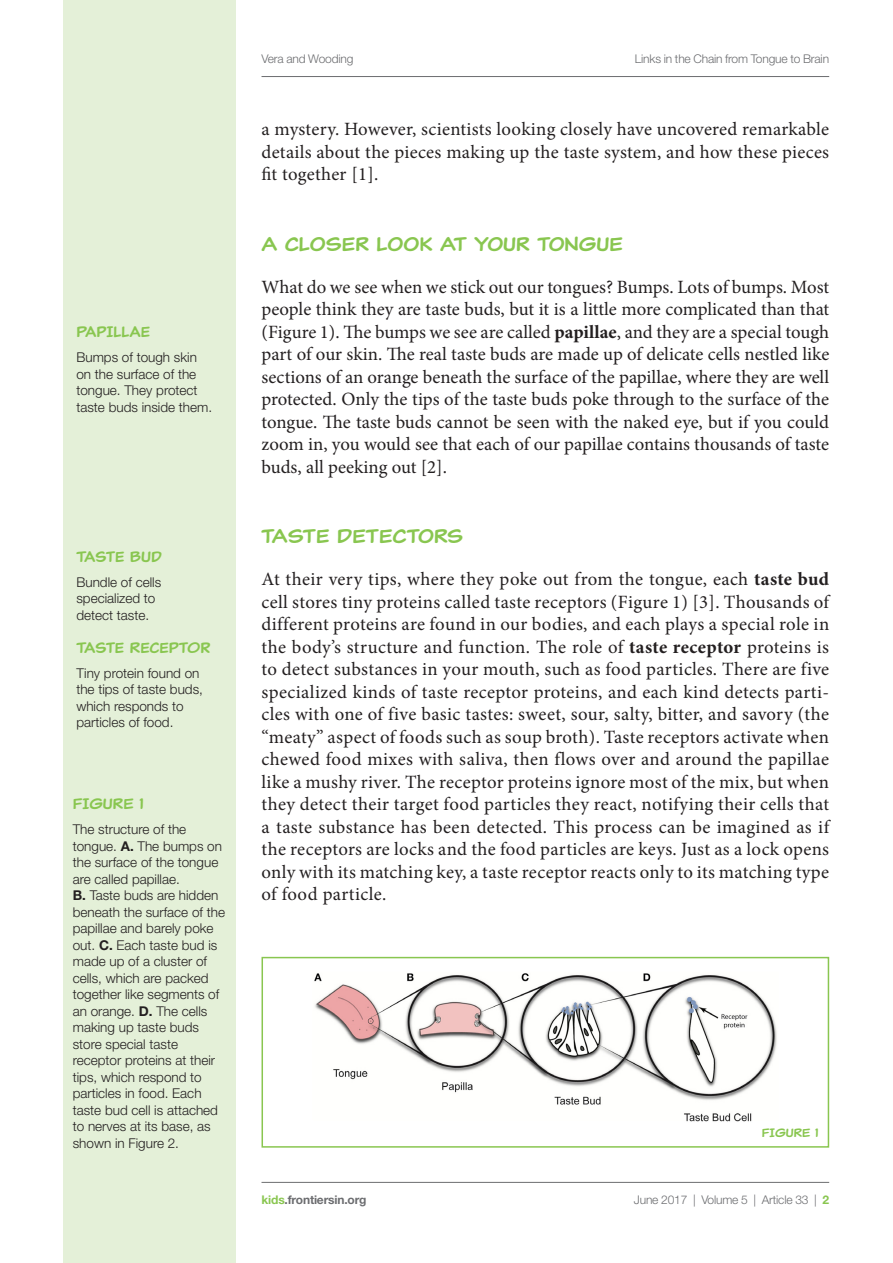
<style>
.page{position:relative;width:893px;height:1263px;background:#fff}
.page>*{position:absolute;margin:0;border:0;box-sizing:border-box;transform-origin:0 0}
.t1{font:19.5px "Classic Comic";color:#89c650}
.t2{font:18.75px/22.5px "Minion Pro";letter-spacing:.01em;color:#231f20;text-align:justify}
.t3{font:15px "Classic Comic";color:#89c650}
.t4{font:300 13.5px/16.5px "Helvetica Neue LT Std";color:#231f20}
.t5{font:300 12px "Helvetica Neue LT Std";letter-spacing:-.015em;color:#6c6d70}
.t6{font:700 12px "Helvetica Neue LT Std";letter-spacing:-.015em;color:#6c6d70}
.t7{font:12px "Classic Comic";color:#89c650}
.s1{font-weight:700}
.s2{color:#89c650}
.s3{font-weight:700;color:#89c650}
</style>
<div class="page">
<hr style="left:261px;top:76px;width:568px;height:1px;background:#6c6d70">
<div style="left:64px;top:0;width:172px;height:1263px;background:#e4f0d8"></div>
<hr style="left:261px;top:1182px;width:568px;height:1px;background:#6c6d70">
<img style="left:314px;top:973px;width:463px;height:149px">
<div style="left:261px;top:957px;width:568px;height:191px;border:2px solid #89c650"></div>
<p class="t3" style="left:76px;top:322px;width:75px">PAPILLAE</p>
<p class="t4" style="left:76px;top:349px;width:137px">Bumps of tough skin on the surface of the tongue. They protect taste buds inside them.</p>
<p class="t3" style="left:76px;top:547px;width:87px">TASTE BUD</p>
<p class="t4" style="left:76px;top:573px;width:86px">Bundle of cells specialized to detect taste.</p>
<p class="t3" style="left:76px;top:637px;width:136px">TASTE RECEPTOR</p>
<p class="t4" style="left:76px;top:664px;width:128px">Tiny protein found on the tips of taste buds, which responds to particles of food.</p>
<p class="t3" style="left:73px;top:794px;width:73px">FIGURE 1</p>
<p class="t4" style="left:73px;top:821px;width:154px">The structure of the tongue. <span class="s1">A.</span> The bumps on the surface of the tongue are called papillae.<br><span class="s1">B.</span> Taste buds are hidden beneath the surface of the papillae and barely poke out. <span class="s1">C.</span> Each taste bud is made up of a cluster of cells, which are packed together like segments of an orange. <span class="s1">D.</span> The cells making up taste buds store special taste receptor proteins at their tips, which respond to particles in food. Each taste bud cell is attached to nerves at its base, as shown in Figure 2.</p>
<p class="t5" style="left:261px;top:51px;width:93px">Vera and Wooding</p>
<p class="t5" style="left:635px;top:51px;width:196px">Links in the Chain from Tongue to Brain</p>
<p class="t2" style="left:261px;top:118px;width:569px">a mystery. However, scientists looking closely have uncovered remarkable details about the pieces making up the taste system, and how these pieces fit together [1].</p>
<p class="t1" style="left:261px;top:231px;width:363px">A CLOSER LOOK AT YOUR TONGUE</p>
<p class="t2" style="left:261px;top:275px;width:569px">What do we see when we stick out our tongues? Bumps. Lots of bumps. Most people think they are taste buds, but it is a little more complicated than that (Figure 1). The bumps we see are called <span class="s1">papillae</span>, and they are a special tough part of our skin. The real taste buds are made up of delicate cells nestled like sections of an orange beneath the surface of the papillae, where they are well protected. Only the tips of the taste buds poke through to the surface of the tongue. The taste buds cannot be seen with the naked eye, but if you could zoom in, you would see that each of our papillae contains thousands of taste buds, all peeking out [2].</p>
<p class="t1" style="left:261px;top:523px;width:203px">TASTE DETECTORS</p>
<p class="t2" style="left:261px;top:568px;width:569px">At their very tips, where they poke out from the tongue, each <span class="s1">taste bud </span>cell stores tiny proteins called taste receptors (Figure 1) [3]. Thousands of different proteins are found in our bodies, and each plays a special role in the body’s structure and function. The role of <span class="s1">taste receptor</span> proteins is to detect substances in your mouth, such as food particles. There are five specialized kinds of taste receptor proteins, and each kind detects parti&shy;cles with one of five basic tastes: sweet, sour, salty, bitter, and savory (the “meaty” aspect of foods such as soup broth). Taste receptors activate when chewed food mixes with saliva, then flows over and around the papillae like a mushy river. The receptor proteins ignore most of the mix, but when they detect their target food particles they react, notifying their cells that a taste substance has been detected. This process can be imagined as if the receptors are locks and the food particles are keys. Just as a lock opens only with its matching key, a taste receptor reacts only to its matching type of food particle.</p>
<p class="t7" style="left:762px;top:1125px;width:58px">FIGURE 1</p>
<p class="t6" style="left:261px;top:1192px;width:107px"><span class="s2">kids</span>.frontiersin.org</p>
<p class="t5" style="left:634px;top:1192px;width:197px">June 2017 | Volume 5 | Article 33 | <span class="s3">2</span></p>
</div>
